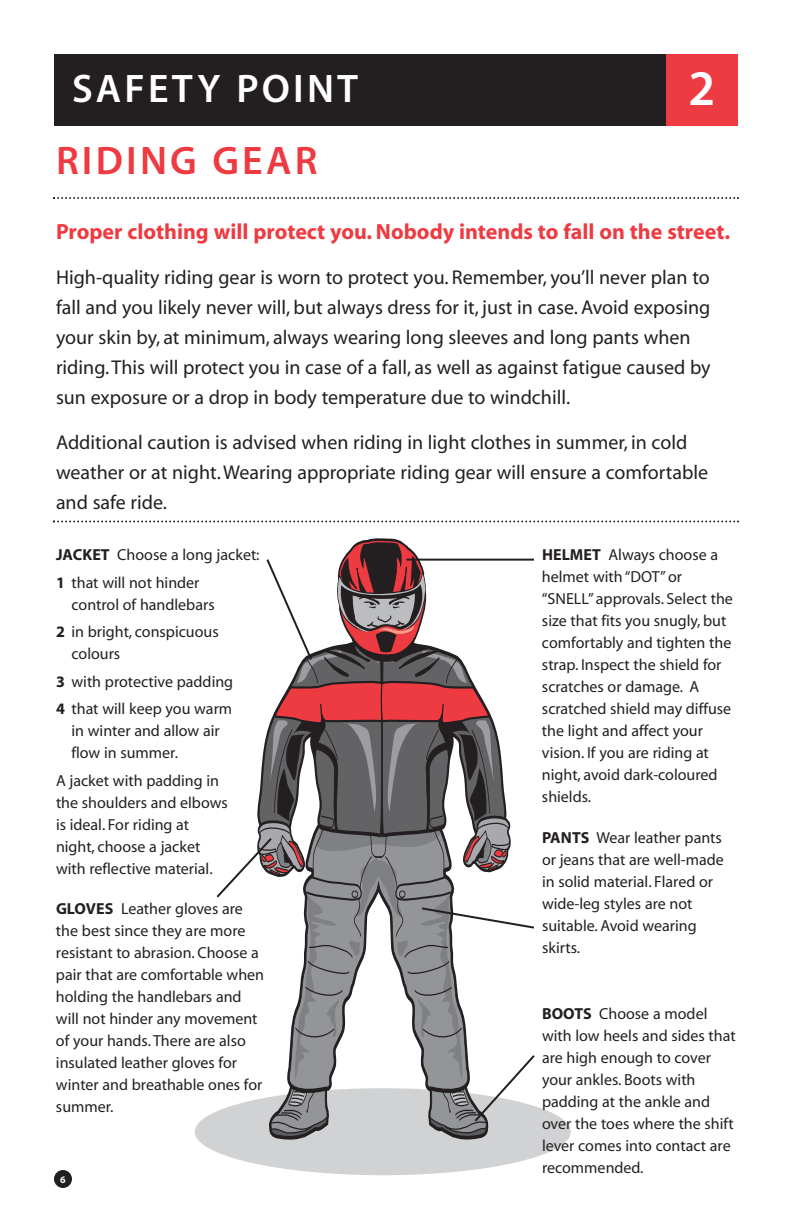
<style>
.page{position:relative;width:792px;height:1224px;background:#fff}
.page>*{position:absolute;margin:0;border:0;box-sizing:border-box;transform-origin:0 0}
.t1{font:600 50px "Myriad";color:#fff}
.t2{font:600 40px "Myriad";letter-spacing:.08em;color:#fff}
.t3{font:600 40px "Myriad";letter-spacing:.08em;color:#ee3a41}
.t4{font:700 22px "Myriad";color:#ee3a41}
.t5{font:20px/30px "Myriad";color:#231f20}
.t6{font:16px/22px "Myriad";color:#231f20}
.t7{font:700 10px "Myriad";color:#fff}
.s1{font-weight:700}
</style>
<div class="page">
<div style="left:54px;top:1170px;width:18px;height:18px;background:#231f20;border-radius:50%"></div>
<div style="left:54px;top:54px;width:612px;height:72px;background:#231f20"></div>
<div style="left:666px;top:54px;width:72px;height:72px;background:#ee3a41"></div>
<svg style="left:53px;top:197px;width:686px;height:2px"></svg>
<svg style="left:53px;top:520px;width:686px;height:2px"></svg>
<div style="left:195px;top:1088px;width:376px;height:87px;background:#d1d2d4;border-radius:50%"></div>
<svg style="left:214px;top:540px;width:323px;height:600px"></svg>
<h2 class="t2" style="left:72px;top:74px;width:288px">SAFETY POINT</h2>
<h1 class="t1" style="left:689px;top:70px;width:28px">2</h1>
<h2 class="t3" style="left:56px;top:146px;width:263px">RIDING GEAR</h2>
<h3 class="t4" style="left:56px;top:223px;width:676px">Proper clothing will protect you. Nobody intends to fall on the street.</h3>
<p class="t5" style="left:56px;top:264px;width:656px">High-quality riding gear is worn to protect you. Remember, you’ll never plan to fall and you likely never will, but always dress for it, just in case. Avoid exposing your skin by, at minimum, always wearing long sleeves and long pants when riding. This will protect you in case of a fall, as well as against fatigue caused by sun exposure or a drop in body temperature due to windchill.</p>
<p class="t5" style="left:56px;top:429px;width:654px">Additional caution is advised when riding in light clothes in summer, in cold weather or at night. Wearing appropriate riding gear will ensure a comfortable and safe ride.</p>
<p class="t6" style="left:56px;top:543px;width:205px;line-height:27.4px"><span class="s1">JACKET</span> Choose a long jacket:<br><span class="s1">1</span> that will not hinder</p>
<p class="t6" style="left:56px;top:592px;width:164px;line-height:27.4px;text-align:right">control of handlebars<br><span class="s1">2</span> in bright, conspicuous</p>
<p class="t6" style="left:56px;top:642px;width:179px;line-height:27.4px;text-indent:16px">colours<br><span class="s1">3</span> with protective padding<br><span class="s1">4</span> that will keep you warm</p>
<p class="t6" style="left:72px;top:721px;width:150px">in winter and allow air flow in summer.</p>
<p class="t6" style="left:56px;top:771px;width:173px">A jacket with padding in the shoulders and elbows is ideal. For riding at night, choose a jacket with reflective material.</p>
<p class="t6" style="left:56px;top:900px;width:210px"><span class="s1">GLOVES</span> Leather gloves are the best since they are more resistant to abrasion. Choose a pair that are comfortable when holding the handlebars and will not hinder any movement of your hands. There are also insulated leather gloves for winter and breathable ones for summer.</p>
<p class="t6" style="left:542px;top:545px;width:192px"><span class="s1">HELMET</span> Always choose a helmet with “DOT” or “SNELL” approvals. Select the size that fits you snugly, but comfortably and tighten the strap. Inspect the shield for scratches or damage. A scratched shield may diffuse the light and affect your vision. If you are riding at night, avoid dark-coloured shields.</p>
<p class="t6" style="left:542px;top:828px;width:183px"><span class="s1">PANTS</span> Wear leather pants or jeans that are well-made in solid material. Flared or wide-leg styles are not suitable. Avoid wearing skirts.</p>
<p class="t6" style="left:542px;top:1004px;width:195px"><span class="s1">BOOTS</span> Choose a model with low heels and sides that are high enough to cover your ankles. Boots with padding at the ankle and over the toes where the shift lever comes into contact are recommended.</p>
<p class="t7" style="left:60px;top:1175px;width:7px">6</p>
</div>
